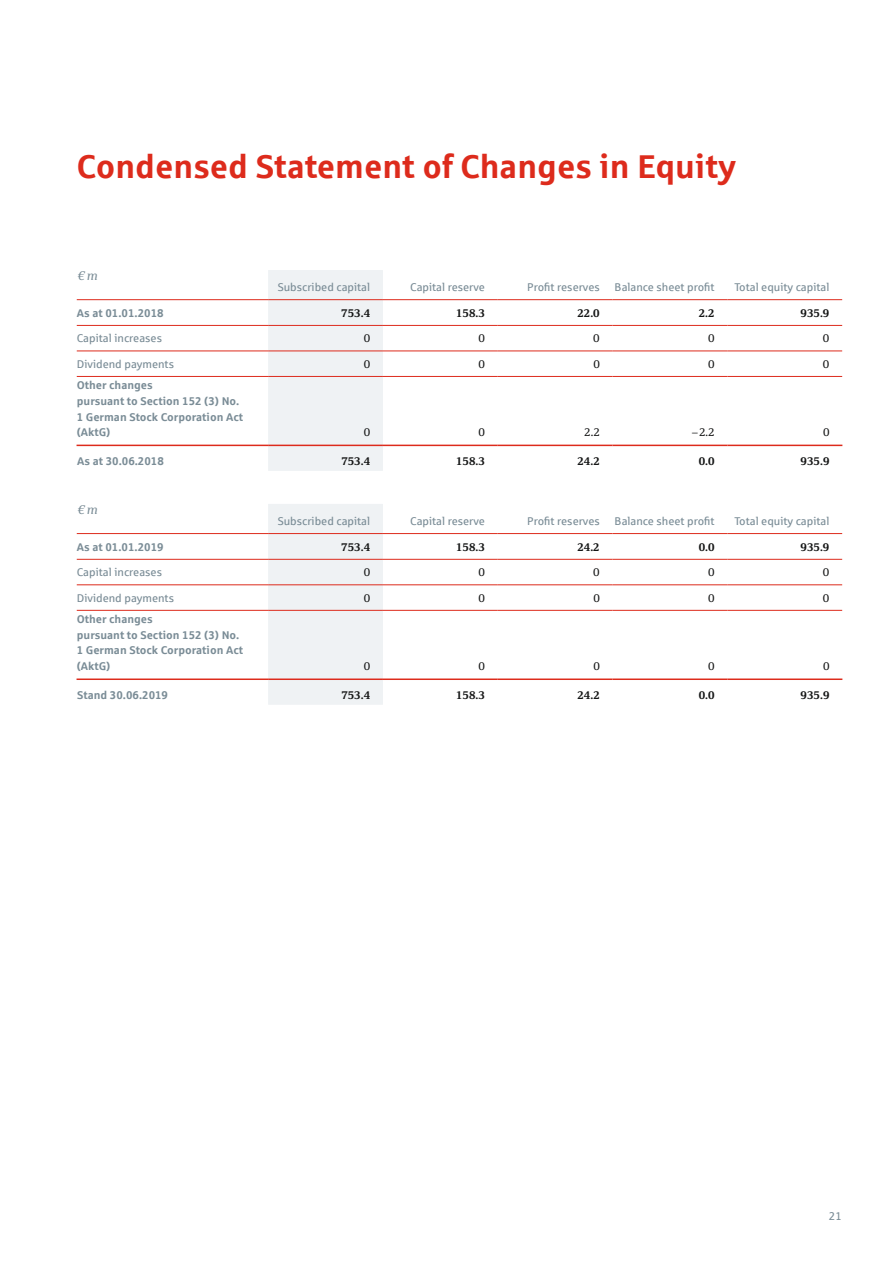
<style>
.page{position:relative;width:893px;height:1263px;background:#fff}
.page>*{position:absolute;margin:0;border:0;box-sizing:border-box;transform-origin:0 0}
.t1{font:700 33px "Sparkasse Rg";color:#dd2b1c}
.t2{font:italic 12.75px "Sparkasse Serif";color:#7a8c96}
.t3{font:11.25px "Sparkasse Rgr";color:#7a8c96}
.t4{font:700 11.25px/15.8px "Sparkasse Rg";color:#7a8c96}
.t5{font:700 11.25px "Sparkasse Serif";color:#151616}
.t6{font:11.25px "Sparkasse Serif";color:#151616}
</style>
<div class="page">
<div style="left:268px;top:270px;width:115px;height:201px;background:#eff2f4"></div>
<hr style="left:77px;top:325px;width:191px;height:1px;background:#dd2b1c">
<hr style="left:268px;top:325px;width:115px;height:1px;background:#dd2b1c">
<hr style="left:383px;top:325px;width:115px;height:1px;background:#dd2b1c">
<hr style="left:498px;top:325px;width:115px;height:1px;background:#dd2b1c">
<hr style="left:613px;top:325px;width:114px;height:1px;background:#dd2b1c">
<hr style="left:727px;top:325px;width:115px;height:1px;background:#dd2b1c">
<hr style="left:77px;top:351px;width:191px;height:1px;background:#dd2b1c">
<hr style="left:268px;top:351px;width:115px;height:1px;background:#dd2b1c">
<hr style="left:383px;top:351px;width:115px;height:1px;background:#dd2b1c">
<hr style="left:498px;top:351px;width:115px;height:1px;background:#dd2b1c">
<hr style="left:613px;top:351px;width:114px;height:1px;background:#dd2b1c">
<hr style="left:727px;top:351px;width:115px;height:1px;background:#dd2b1c">
<hr style="left:77px;top:376px;width:191px;height:1px;background:#dd2b1c">
<hr style="left:268px;top:376px;width:115px;height:1px;background:#dd2b1c">
<hr style="left:383px;top:376px;width:115px;height:1px;background:#dd2b1c">
<hr style="left:498px;top:376px;width:115px;height:1px;background:#dd2b1c">
<hr style="left:613px;top:376px;width:114px;height:1px;background:#dd2b1c">
<hr style="left:727px;top:376px;width:115px;height:1px;background:#dd2b1c">
<hr style="left:268px;top:445px;width:115px;height:1px;background:#dd2b1c">
<hr style="left:383px;top:445px;width:115px;height:1px;background:#dd2b1c">
<hr style="left:498px;top:445px;width:115px;height:1px;background:#dd2b1c">
<hr style="left:613px;top:445px;width:114px;height:1px;background:#dd2b1c">
<hr style="left:727px;top:445px;width:115px;height:1px;background:#dd2b1c">
<hr style="left:77px;top:299px;width:191px;height:1px;background:#dd2b1c">
<hr style="left:268px;top:299px;width:115px;height:1px;background:#dd2b1c">
<hr style="left:383px;top:299px;width:115px;height:1px;background:#dd2b1c">
<hr style="left:498px;top:299px;width:115px;height:1px;background:#dd2b1c">
<hr style="left:613px;top:299px;width:114px;height:1px;background:#dd2b1c">
<hr style="left:727px;top:299px;width:115px;height:1px;background:#dd2b1c">
<hr style="left:77px;top:445px;width:191px;height:1px;background:#dd2b1c">
<div style="left:268px;top:504px;width:115px;height:201px;background:#eff2f4"></div>
<hr style="left:77px;top:559px;width:191px;height:1px;background:#dd2b1c">
<hr style="left:268px;top:559px;width:115px;height:1px;background:#dd2b1c">
<hr style="left:383px;top:559px;width:115px;height:1px;background:#dd2b1c">
<hr style="left:498px;top:559px;width:115px;height:1px;background:#dd2b1c">
<hr style="left:613px;top:559px;width:114px;height:1px;background:#dd2b1c">
<hr style="left:727px;top:559px;width:115px;height:1px;background:#dd2b1c">
<hr style="left:77px;top:584px;width:191px;height:1px;background:#dd2b1c">
<hr style="left:268px;top:584px;width:115px;height:1px;background:#dd2b1c">
<hr style="left:383px;top:584px;width:115px;height:1px;background:#dd2b1c">
<hr style="left:498px;top:584px;width:115px;height:1px;background:#dd2b1c">
<hr style="left:613px;top:584px;width:114px;height:1px;background:#dd2b1c">
<hr style="left:727px;top:584px;width:115px;height:1px;background:#dd2b1c">
<hr style="left:77px;top:610px;width:191px;height:1px;background:#dd2b1c">
<hr style="left:268px;top:610px;width:115px;height:1px;background:#dd2b1c">
<hr style="left:383px;top:610px;width:115px;height:1px;background:#dd2b1c">
<hr style="left:498px;top:610px;width:115px;height:1px;background:#dd2b1c">
<hr style="left:613px;top:610px;width:114px;height:1px;background:#dd2b1c">
<hr style="left:727px;top:610px;width:115px;height:1px;background:#dd2b1c">
<hr style="left:268px;top:678px;width:115px;height:2px;background:#dd2b1c">
<hr style="left:383px;top:678px;width:115px;height:2px;background:#dd2b1c">
<hr style="left:498px;top:678px;width:115px;height:2px;background:#dd2b1c">
<hr style="left:613px;top:678px;width:114px;height:2px;background:#dd2b1c">
<hr style="left:727px;top:678px;width:115px;height:2px;background:#dd2b1c">
<hr style="left:77px;top:533px;width:191px;height:1px;background:#dd2b1c">
<hr style="left:268px;top:533px;width:115px;height:1px;background:#dd2b1c">
<hr style="left:383px;top:533px;width:115px;height:1px;background:#dd2b1c">
<hr style="left:498px;top:533px;width:115px;height:1px;background:#dd2b1c">
<hr style="left:613px;top:533px;width:114px;height:1px;background:#dd2b1c">
<hr style="left:727px;top:533px;width:115px;height:1px;background:#dd2b1c">
<hr style="left:77px;top:678px;width:191px;height:2px;background:#dd2b1c">
<h1 class="t1" style="left:77px;top:145px;width:661px">Condensed Statement of Changes in Equity</h1>
<p class="t2" style="left:77px;top:267px;width:22px">€ m</p>
<p class="t3" style="left:278px;top:280px;width:94px">Subscribed capital</p>
<p class="t3" style="left:410px;top:280px;width:76px">Capital reserve</p>
<p class="t3" style="left:527px;top:280px;width:74px">Profit reserves</p>
<p class="t3" style="left:615px;top:280px;width:101px">Balance sheet profit</p>
<p class="t3" style="left:734px;top:280px;width:97px">Total equity capital</p>
<p class="t4" style="left:77px;top:305px;width:88px">As at 01.01.2018</p>
<p class="t5" style="left:341px;top:306px;width:30px">753.4</p>
<p class="t5" style="left:456px;top:306px;width:30px">158.3</p>
<p class="t5" style="left:577px;top:306px;width:24px">22.0</p>
<p class="t5" style="left:699px;top:306px;width:17px">2.2</p>
<p class="t5" style="left:800px;top:306px;width:30px">935.9</p>
<p class="t3" style="left:77px;top:332px;width:87px">Capital increases</p>
<p class="t6" style="left:364px;top:332px;width:8px">0</p>
<p class="t6" style="left:478px;top:332px;width:8px">0</p>
<p class="t6" style="left:593px;top:332px;width:8px">0</p>
<p class="t6" style="left:708px;top:332px;width:8px">0</p>
<p class="t6" style="left:823px;top:332px;width:8px">0</p>
<p class="t3" style="left:77px;top:357px;width:99px">Dividend payments</p>
<p class="t6" style="left:364px;top:357px;width:8px">0</p>
<p class="t6" style="left:478px;top:357px;width:8px">0</p>
<p class="t6" style="left:593px;top:357px;width:8px">0</p>
<p class="t6" style="left:708px;top:357px;width:8px">0</p>
<p class="t6" style="left:823px;top:357px;width:8px">0</p>
<p class="t4" style="left:77px;top:377px;width:168px">Other changes<br>pursuant to Section 152 (3) No.<br>1 German Stock Corporation Act (AktG)</p>
<p class="t6" style="left:364px;top:425px;width:8px">0</p>
<p class="t6" style="left:479px;top:425px;width:8px">0</p>
<p class="t6" style="left:584px;top:425px;width:17px">2.2</p>
<p class="t6" style="left:692px;top:425px;width:24px">–2.2</p>
<p class="t6" style="left:823px;top:425px;width:8px">0</p>
<p class="t4" style="left:77px;top:453px;width:88px">As at 30.06.2018</p>
<p class="t5" style="left:341px;top:454px;width:30px">753.4</p>
<p class="t5" style="left:456px;top:454px;width:30px">158.3</p>
<p class="t5" style="left:577px;top:454px;width:24px">24.2</p>
<p class="t5" style="left:699px;top:454px;width:17px">0.0</p>
<p class="t5" style="left:801px;top:454px;width:30px">935.9</p>
<p class="t2" style="left:77px;top:501px;width:22px">€ m</p>
<p class="t3" style="left:278px;top:514px;width:94px">Subscribed capital</p>
<p class="t3" style="left:410px;top:514px;width:76px">Capital reserve</p>
<p class="t3" style="left:527px;top:514px;width:74px">Profit reserves</p>
<p class="t3" style="left:615px;top:514px;width:101px">Balance sheet profit</p>
<p class="t3" style="left:734px;top:514px;width:97px">Total equity capital</p>
<p class="t4" style="left:77px;top:539px;width:88px">As at 01.01.2019</p>
<p class="t5" style="left:341px;top:540px;width:30px">753.4</p>
<p class="t5" style="left:456px;top:540px;width:30px">158.3</p>
<p class="t5" style="left:577px;top:540px;width:24px">24.2</p>
<p class="t5" style="left:699px;top:540px;width:17px">0.0</p>
<p class="t5" style="left:800px;top:540px;width:30px">935.9</p>
<p class="t3" style="left:77px;top:565px;width:87px">Capital increases</p>
<p class="t6" style="left:364px;top:565px;width:8px">0</p>
<p class="t6" style="left:478px;top:565px;width:8px">0</p>
<p class="t6" style="left:593px;top:565px;width:8px">0</p>
<p class="t6" style="left:708px;top:565px;width:8px">0</p>
<p class="t6" style="left:823px;top:565px;width:8px">0</p>
<p class="t3" style="left:77px;top:591px;width:99px">Dividend payments</p>
<p class="t6" style="left:364px;top:591px;width:8px">0</p>
<p class="t6" style="left:478px;top:591px;width:8px">0</p>
<p class="t6" style="left:593px;top:591px;width:8px">0</p>
<p class="t6" style="left:708px;top:591px;width:8px">0</p>
<p class="t6" style="left:823px;top:591px;width:8px">0</p>
<p class="t4" style="left:77px;top:611px;width:168px">Other changes<br>pursuant to Section 152 (3) No.<br>1 German Stock Corporation Act (AktG)</p>
<p class="t6" style="left:364px;top:659px;width:8px">0</p>
<p class="t6" style="left:479px;top:659px;width:8px">0</p>
<p class="t6" style="left:593px;top:659px;width:8px">0</p>
<p class="t6" style="left:708px;top:659px;width:8px">0</p>
<p class="t6" style="left:823px;top:659px;width:8px">0</p>
<p class="t4" style="left:77px;top:686px;width:93px">Stand 30.06.2019</p>
<p class="t5" style="left:341px;top:688px;width:30px">753.4</p>
<p class="t5" style="left:456px;top:688px;width:30px">158.3</p>
<p class="t5" style="left:577px;top:688px;width:24px">24.2</p>
<p class="t5" style="left:699px;top:688px;width:17px">0.0</p>
<p class="t5" style="left:801px;top:688px;width:30px">935.9</p>
<p class="t3" style="left:829px;top:1209px;width:15px">21</p>
</div>
